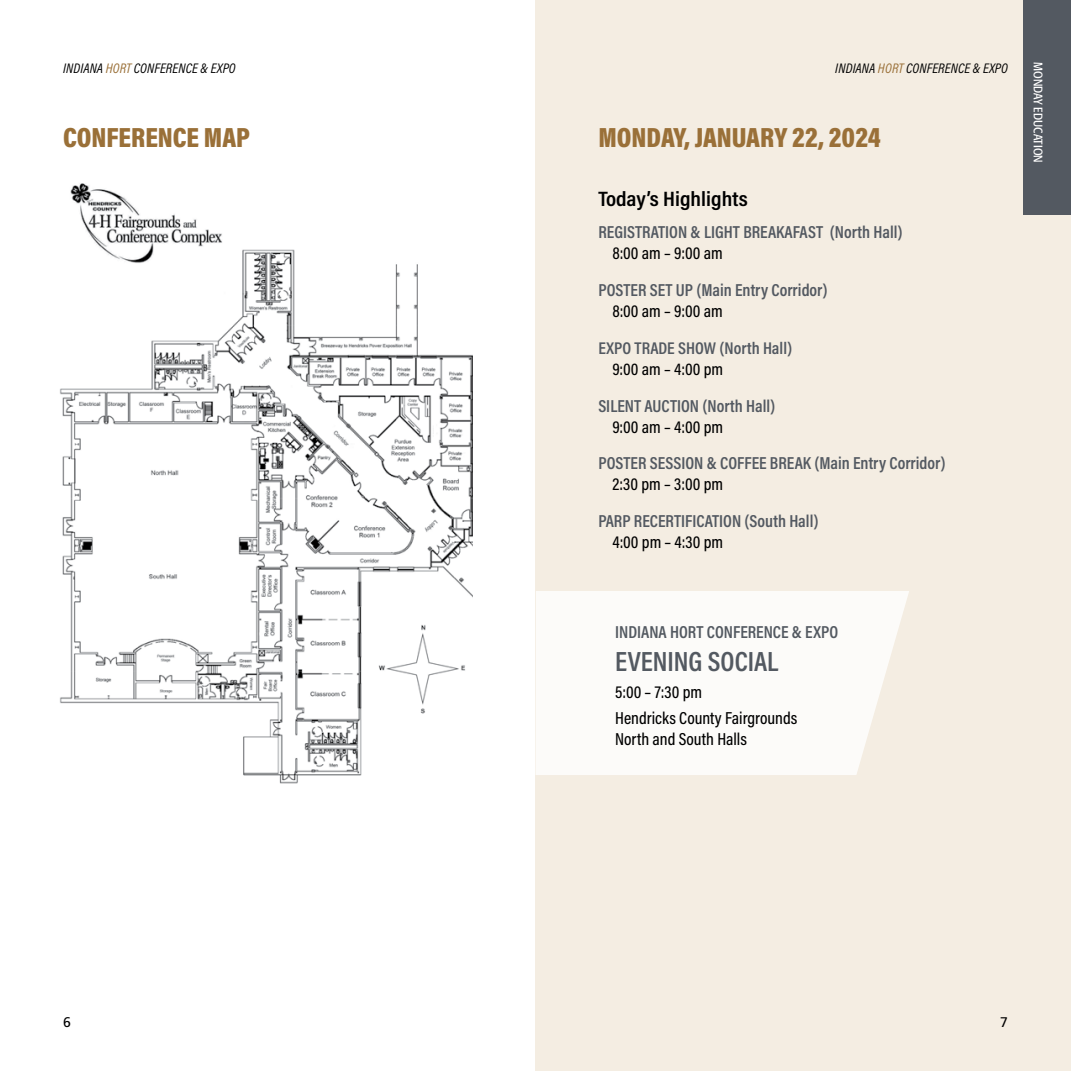
<style>
.page{position:relative;width:1071px;height:1071px;background:#fff}
.page>*{position:absolute;margin:0;border:0;box-sizing:border-box;transform-origin:0 0}
.t1{font:28px "Acumin Variable Concept";letter-spacing:-.185em;color:#9a7038}
.t2{font:28px "Acumin Variable Concept";letter-spacing:-.155em;color:#535961}
.t3{font:21px "Acumin Variable Concept";letter-spacing:-.085em;color:#000;scale:1.1 1}
.t4{font:17.5px "Acumin Variable Concept";letter-spacing:-.135em;color:#535961}
.t5{font:17.5px/26.2px "Acumin Variable Concept";letter-spacing:-.1em;color:#000}
.t6{font:17.5px "Acumin Variable Concept";letter-spacing:-.11em;color:#535961}
.t7{font:17.5px "Acumin Variable Concept";letter-spacing:-.185em;color:#535961}
.t8{font:17.15px "Acumin Variable Concept";letter-spacing:-.135em;color:#535961}
.t9{font:17.15px "Acumin Variable Concept";letter-spacing:-.095em;color:#000}
.t10{font:14px "Acumin Variable Concept";letter-spacing:-.19em;color:#000}
.t11{font:14px "Frutiger";color:#000}
.t12{font:condensed 12.25px "Formata";color:#fff}
.s1{color:#9a7038}
</style>
<div class="page">
<div style="left:536px;top:0;width:535px;height:1071px;background:#f4ede2"></div>
<svg style="left:536px;top:591px;width:373px;height:184px;background:#fbfaf7"></svg>
<img style="left:60px;top:183px;width:412px;height:601px">
<div style="left:1023px;top:0;width:48px;height:214px;background:#535961"></div>
<p class="t10" style="left:63px;top:59px;width:178px">INDIANA <span class="s1">HORT</span> CONFERENCE &amp; EXPO</p>
<h1 class="t1" style="left:63px;top:118px;width:192px">CONFERENCE MAP</h1>
<p class="t10" style="left:835px;top:59px;width:178px">INDIANA <span class="s1">HORT</span> CONFERENCE &amp; EXPO</p>
<h1 class="t1" style="left:598px;top:118px;width:287px">MONDAY, JANUARY 22, 2024</h1>
<p class="t12" style="left:1045px;top:62px;width:102px;rotate:90deg">MONDAY EDUCATION</p>
<p class="t3" style="left:598px;top:184px;width:138px">Today’s Highlights</p>
<p class="t4" style="left:598px;top:220px;width:306px">REGISTRATION &amp; LIGHT BREAKAFAST (North Hall)</p>
<p class="t5" style="left:612px;top:240px;width:115px">8:00am–9:00am</p>
<p class="t6" style="left:598px;top:278px;width:231px">POSTER SET UP (Main Entry Corridor)</p>
<p class="t5" style="left:612px;top:297px;width:115px">8:00am–9:00am</p>
<p class="t8" style="left:598px;top:336px;width:196px">EXPO TRADE SHOW (North Hall)</p>
<p class="t9" style="left:612px;top:357px;width:115px">9:00am–4:00pm</p>
<p class="t4" style="left:598px;top:394px;width:179px">SILENT AUCTION (North Hall)</p>
<p class="t5" style="left:612px;top:413px;width:115px">9:00am–4:00pm</p>
<p class="t4" style="left:598px;top:451px;width:349px">POSTER SESSION &amp; COFFEE BREAK (Main Entry Corridor)</p>
<p class="t5" style="left:612px;top:471px;width:115px">2:30pm–3:00pm</p>
<p class="t4" style="left:598px;top:509px;width:222px">PARP RECERTIFICATION (South Hall)</p>
<p class="t5" style="left:612px;top:528px;width:115px">4:00pm–4:30pm</p>
<p class="t7" style="left:615px;top:620px;width:229px">I NDIANA HORT CONFERENCE &amp; EXPO</p>
<h1 class="t2" style="left:615px;top:643px;width:169px">EVENING SOCIAL</h1>
<p class="t5" style="left:615px;top:678px;width:185px">5:00–7:30pm<br>Hendricks County Fairgrounds</p>
<p class="t5" style="left:615px;top:725px;width:135px">North and South Halls</p>
<p class="t11" style="left:63px;top:1014px;width:9px">6</p>
<p class="t11" style="left:1000px;top:1014px;width:9px">7</p>
</div>
